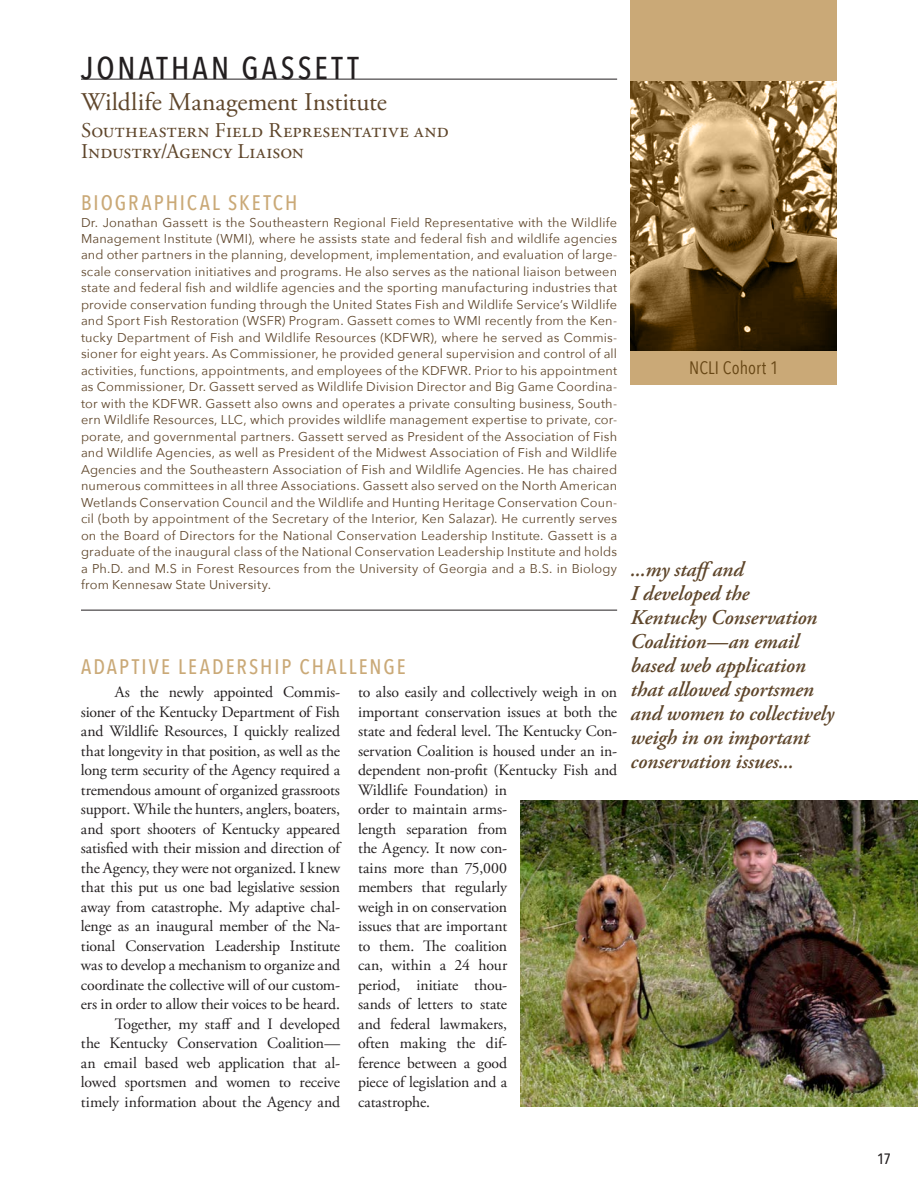
<style>
.page{position:relative;width:918px;height:1188px;background:#fff}
.page>*{position:absolute;margin:0;border:0;box-sizing:border-box;transform-origin:0 0}
.t1{font:500 31.5px "Avenir Next Condensed";letter-spacing:.1em;color:#231f20}
.t2{font:25.5px "Adobe Garamond Pro";letter-spacing:-.01em;color:#5f462b}
.t3{font:italic 600 21px/24px "Adobe Garamond Pro";letter-spacing:-.005em;color:#5f462b}
.t4{font:21px/21px "Adobe Garamond Pro";letter-spacing:.01em;color:#5f462b}
.t5{font:500 21px "Avenir Next Condensed";letter-spacing:.1em;color:#caa977}
.t6{font:18px "Avenir Next Condensed";letter-spacing:.01em;color:#5f462b}
.t7{font:15.75px/19.5px "Adobe Garamond Pro";letter-spacing:.005em;color:#231f20;text-align:right}
.t8{font:15.75px/19.5px "Adobe Garamond Pro";letter-spacing:-.015em;color:#231f20}
.t9{font:500 15px "Avenir Next Condensed";color:#231f20}
.t10{font:12.75px/16.5px "Avenir Next";letter-spacing:.01em;color:#5f462b;text-align:justify}
</style>
<div class="page">
<hr style="left:81px;top:79px;width:536px;height:1px;background:#231f20">
<img style="left:521px;top:800px;width:397px;height:307px">
<hr style="left:81px;top:610px;width:536px;height:1px;background:#231f20">
<svg style="left:631px;top:0;width:206px;height:385px;background:#9a7c4f"></svg>
<h1 class="t1" style="left:81px;top:49px;width:279px">JONATHAN GASSETT</h1>
<h2 class="t2" style="left:81px;top:87px;width:307px">Wildlife Management Institute</h2>
<h3 class="t4" style="left:81px;top:120px;width:369px">Southeastern Field Representative and<br>Industry/Agency Liaison</h3>
<h3 class="t5" style="left:81px;top:190px;width:218px">BIOGRAPHICAL SKETCH</h3>
<p class="t10" style="left:81px;top:213px;width:538px">Dr. Jonathan Gassett is the Southeastern Regional Field Representative with the Wildlife Management Institute (WMI), where he assists state and federal fish and wildlife agencies and other partners in the planning, development, implementation, and evaluation of large&shy;scale conservation initiatives and programs. He also serves as the national liaison between state and federal fish and wildlife agencies and the sporting manufacturing industries that provide conservation funding through the United States Fish and Wildlife Service’s Wildlife and Sport Fish Restoration (WSFR) Program. Gassett comes to WMI recently from the Ken&shy;tucky Department of Fish and Wildlife Resources (KDFWR), where he served as Commis&shy;sioner for eight years. As Commissioner, he provided general supervision and control of all activities, functions, appointments, and employees of the KDFWR. Prior to his appointment as Commissioner, Dr. Gassett served as Wildlife Division Director and Big Game Coordina&shy;tor with the KDFWR. Gassett also owns and operates a private consulting business, South&shy;ern Wildlife Resources, LLC, which provides wildlife management expertise to private, cor&shy;porate, and governmental partners. Gassett served as President of the Association of Fish and Wildlife Agencies, as well as President of the Midwest Association of Fish and Wildlife Agencies and the Southeastern Association of Fish and Wildlife Agencies. He has chaired numerous committees in all three Associations. Gassett also served on the North American Wetlands Conservation Council and the Wildlife and Hunting Heritage Conservation Coun&shy;cil (both by appointment of the Secretary of the Interior, Ken Salazar). He currently serves on the Board of Directors for the National Conservation Leadership Institute. Gassett is a graduate of the inaugural class of the National Conservation Leadership Institute and holds a Ph.D. and M.S in Forest Resources from the University of Georgia and a B.S. in Biology from Kennesaw State University.</p>
<h3 class="t5" style="left:81px;top:654px;width:326px">ADAPTIVE LEADERSHIP CHALLENGE</h3>
<p class="t7" style="left:81px;top:683px;width:262px">As the newly appointed Commis&shy;sioner of the Kentucky Department of Fish and Wildlife Resources, I quickly realized that longevity in that position, as well as the long term security of the Agency required a tremendous amount of organized grassroots support. While the hunters, anglers, boaters, and sport shooters of Kentucky appeared satisfied with their mission and direction of the Agency, they were not organized. I knew that this put us one bad legislative session away from catastrophe. My adaptive chal&shy;lenge as an inaugural member of the Na&shy;tional Conservation Leadership Institute was to develop a mechanism to organize and coordinate the collective will of our custom&shy;ers in order to allow their voices to be heard.<br>Together, my staff and I developed<br>the Kentucky Conservation Coalition— an email based web application that al&shy;lowed sportsmen and women to receive timely information about the Agency and</p>
<p class="t8" style="left:358px;top:683px;width:261px">to also easily and collectively weigh in on important conservation issues at both the state and federal level. The Kentucky Con&shy;servation Coalition is housed under an in&shy;dependent non-profit (Kentucky Fish and<br>Wildlife Foundation) in<br>order to maintain arms-<br>length separation from<br>the Agency. It now con-<br>tains more than 75,000<br>members that regularly<br>weigh in on conservation<br>issues that are important<br>to them. The coalition<br>can, within a 24 hour<br>period, initiate thou-<br>sands of letters to state<br>and federal lawmakers,<br>often making the dif-<br>ference between a good<br>piece of legislation and a<br>catastrophe.</p>
<h3 class="t6" style="left:689px;top:353px;width:91px">NCLI Cohort 1</h3>
<h3 class="t3" style="left:631px;top:559px;width:205px">...my staffand<br>I developed the<br>Kentucky Conservation<br>Coalition—an email based web application that allowed sportsmen and women to collectively weigh in on important conservation issues...</h3>
<p class="t9" style="left:877px;top:1150px;width:15px">17</p>
</div>
